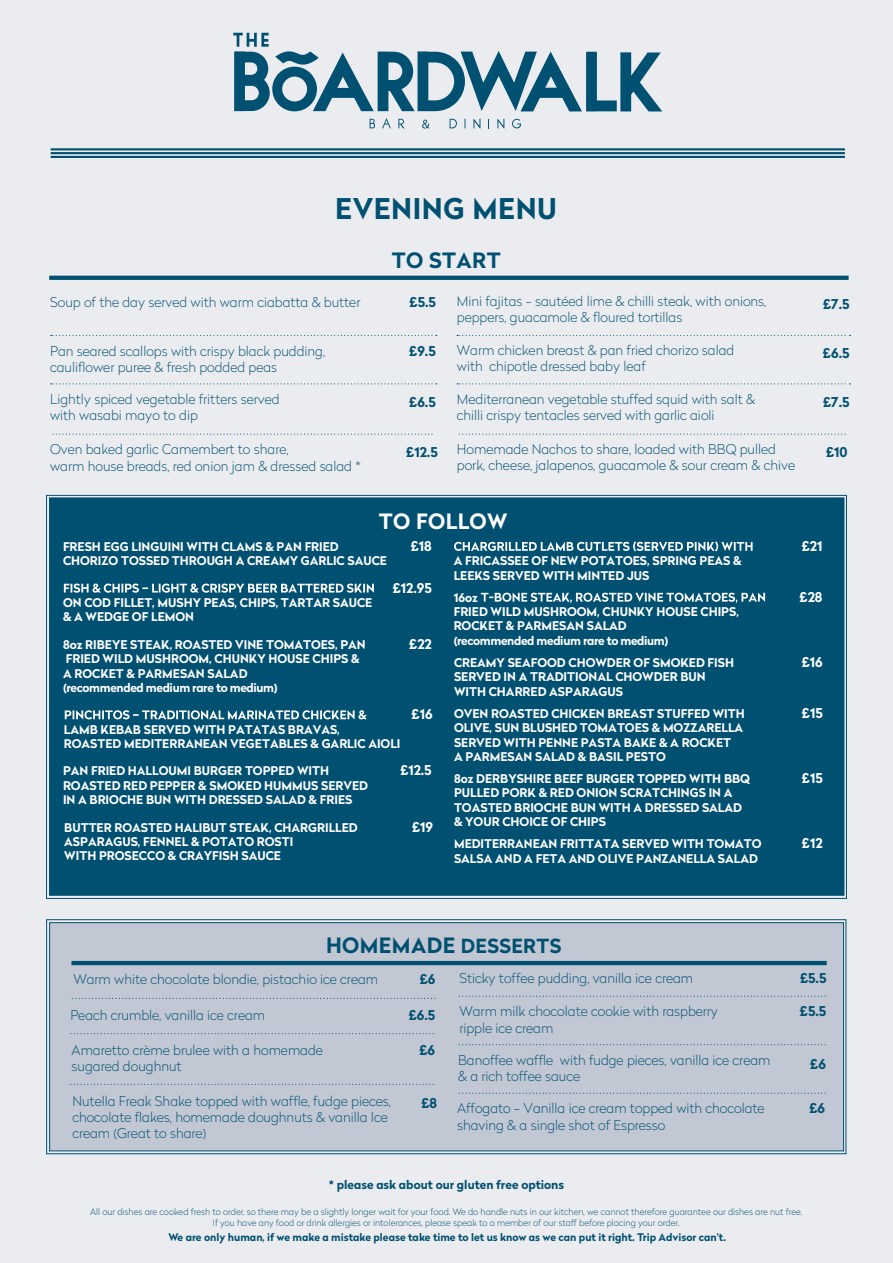
<style>
.page{position:relative;width:893px;height:1263px;background:#ebecef}
.page>*{position:absolute;margin:0;border:0;box-sizing:border-box;transform-origin:0 0}
.t1{font:700 28.5px "Radikal";color:#005071}
.t2{font:700 21.15px "Radikal";letter-spacing:.02em;color:#005071}
.t3{font:700 21.15px "Radikal";color:#fff}
.t4{font:100 13.5px/16.2px "Radikal";color:#005071}
.t5{font:700 13.5px "Radikal";color:#005071}
.t6{font:700 13.5px "Radikal";color:#fff}
.t7{font:700 12px/14.4px "Radikal";color:#fff}
.t8{font:700 12px/14.4px "Radikal";letter-spacing:-.03em;color:#fff}
.t9{font:700 12px "Radikal";color:#005071}
.t10{font:700 10.5px "Radikal";color:#005071}
.t11{font:100 9px/10.8px "Radikal";color:#005071;text-align:center}
.s1{font-size:19.35px}
</style>
<div class="page">
<hr style="left:51px;top:148px;width:794px;height:2px;background:#005071">
<hr style="left:51px;top:152px;width:794px;height:2px;background:#005071">
<hr style="left:51px;top:156px;width:794px;height:2px;background:#005071">
<svg style="left:233px;top:33px;width:429px;height:78px"></svg>
<svg style="left:370px;top:119px;width:5px;height:9px"></svg>
<svg style="left:382px;top:118px;width:9px;height:10px"></svg>
<svg style="left:398px;top:119px;width:6px;height:9px"></svg>
<svg style="left:422px;top:120px;width:7px;height:9px"></svg>
<svg style="left:450px;top:119px;width:7px;height:9px"></svg>
<svg style="left:473px;top:119px;width:7px;height:9px"></svg>
<svg style="left:497px;top:119px;width:7px;height:9px"></svg>
<svg style="left:512px;top:119px;width:9px;height:9px"></svg>
<svg style="left:51px;top:335px;width:386px;height:1px"></svg>
<svg style="left:51px;top:383px;width:386px;height:1px"></svg>
<svg style="left:457px;top:335px;width:393px;height:1px"></svg>
<svg style="left:457px;top:383px;width:393px;height:1px"></svg>
<svg style="left:53px;top:434px;width:380px;height:1px"></svg>
<svg style="left:459px;top:434px;width:387px;height:1px"></svg>
<svg style="left:49px;top:276px;width:800px;height:4px;background:#055373"></svg>
<div style="left:46px;top:495px;width:801px;height:404px;background:#005071"></div>
<svg style="left:454px;top:541px;width:299px;height:10px;background:#6595a9"></svg>
<svg style="left:65px;top:710px;width:302px;height:9px;background:#6a99ac"></svg>
<svg style="left:481px;top:593px;width:284px;height:10px;background:#6091a6"></svg>
<svg style="left:64px;top:583px;width:310px;height:10px;background:#6595a9"></svg>
<div style="left:46px;top:919px;width:801px;height:235px;background:#c1c7d3"></div>
<div style="left:49px;top:922px;width:795px;height:229px;border:1px solid #005071"></div>
<hr style="left:71px;top:961px;width:756px;height:4px;background:#005071">
<svg style="left:72px;top:998px;width:364px;height:1px"></svg>
<svg style="left:71px;top:1033px;width:365px;height:1px"></svg>
<svg style="left:71px;top:1084px;width:365px;height:1px"></svg>
<svg style="left:459px;top:996px;width:368px;height:1px"></svg>
<svg style="left:459px;top:1044px;width:367px;height:1px"></svg>
<svg style="left:459px;top:1093px;width:367px;height:1px"></svg>
<h1 class="t1" style="left:335px;top:187px;width:223px">EVENING MENU</h1>
<h2 class="t2" style="left:392px;top:244px;width:110px">TO START</h2>
<p class="t4" style="left:457px;top:293px;width:311px">Mini fajitas - sautéed lime &amp; chilli steak, with onions, peppers, guacamole &amp; floured tortillas</p>
<p class="t5" style="left:823px;top:294px;width:28px">£7.5</p>
<p class="t4" style="left:457px;top:342px;width:279px">Warm chicken breast &amp; pan fried chorizo salad with chipotle dressed baby leaf</p>
<p class="t5" style="left:823px;top:343px;width:28px">£6.5</p>
<p class="t4" style="left:457px;top:390px;width:300px">Mediterranean vegetable stuffed squid with salt &amp; chilli crispy tentacles served with garlic aioli</p>
<p class="t4" style="left:50px;top:294px;width:312px">Soup of the day served with warm ciabatta &amp; butter</p>
<p class="t5" style="left:410px;top:293px;width:28px">£5.5</p>
<p class="t4" style="left:50px;top:342px;width:277px">Pan seared scallops with crispy black pudding, cauliflower puree &amp; fresh podded peas</p>
<p class="t5" style="left:409px;top:341px;width:28px">£9.5</p>
<p class="t4" style="left:50px;top:391px;width:231px">Lightly spiced vegetable fritters served</p>
<p class="t5" style="left:823px;top:392px;width:28px">£7.5</p>
<p class="t4" style="left:50px;top:407px;width:149px">with wasabi mayo to dip</p>
<p class="t5" style="left:409px;top:392px;width:28px">£6.5</p>
<p class="t4" style="left:457px;top:441px;width:340px">Homemade Nachos to share, loaded with BBQ pulled pork, cheese, jalapenos, guacamole &amp; sour cream &amp; chive</p>
<p class="t4" style="left:50px;top:441px;width:240px">Oven baked garlic Camembert to share,</p>
<p class="t5" style="left:826px;top:442px;width:23px">£10</p>
<p class="t4" style="left:50px;top:457px;width:312px">warm house breads, red onion jam &amp; dressed salad *</p>
<p class="t5" style="left:406px;top:442px;width:33px">£12.5</p>
<h2 class="t3" style="left:379px;top:506px;width:130px">TO FOLLOW</h2>
<p class="t7" style="left:63px;top:539px;width:325px">FRESH EGG LINGUINI WITH CLAMS &amp; PAN FRIED<br>CHORIZO TOSSED THROUGH A CREAMY GARLIC SAUCE</p>
<p class="t6" style="left:411px;top:536px;width:22px">£18</p>
<p class="t7" style="left:454px;top:553px;width:290px">A FRICASSEE OF NEW POTATOES, SPRING PEAS &amp;<br>LEEKS SERVED WITH MINTED JUS</p>
<p class="t6" style="left:802px;top:536px;width:22px">£21</p>
<p class="t7" style="left:63px;top:595px;width:311px">ON COD FILLET, MUSHY PEAS, CHIPS, TARTAR SAUCE &amp; A WEDGE OF LEMON</p>
<p class="t6" style="left:393px;top:578px;width:40px">£12.95</p>
<p class="t8" style="left:63px;top:637px;width:304px">8oz RIBEYE STEAK, ROASTED VINE TOMATOES, PAN FRIED WILD MUSHROOM, CHUNKY HOUSE CHIPS &amp; A ROCKET &amp; PARMESAN SALAD<br>(recommended medium rare to medium)</p>
<p class="t6" style="left:409px;top:634px;width:24px">£22</p>
<p class="t7" style="left:64px;top:722px;width:338px">LAMB KEBAB SERVED WITH PATATAS BRAVAS,<br>ROASTED MEDITERRANEAN VEGETABLES &amp; GARLIC AIOLI</p>
<p class="t6" style="left:412px;top:704px;width:22px">£16</p>
<p class="t7" style="left:63px;top:764px;width:268px">PAN FRIED HALLOUMI BURGER TOPPED WITH</p>
<p class="t6" style="left:400px;top:761px;width:33px">£12.5</p>
<p class="t7" style="left:63px;top:778px;width:307px">ROASTED RED PEPPER &amp; SMOKED HUMMUS SERVED<br>IN A BRIOCHE BUN WITH DRESSED SALAD &amp; FRIES</p>
<p class="t7" style="left:64px;top:820px;width:295px">BUTTER ROASTED HALIBUT STEAK, CHARGRILLED<br>ASPARAGUS, FENNEL &amp; POTATO ROSTI<br>WITH PROSECCO &amp; CRAYFISH SAUCE</p>
<p class="t6" style="left:412px;top:817px;width:22px">£19</p>
<p class="t8" style="left:454px;top:590px;width:287px">16oz<br>FRIED WILD MUSHROOM, CHUNKY HOUSE CHIPS,<br>ROCKET &amp; PARMESAN SALAD<br>(recommended medium rare to medium)</p>
<p class="t6" style="left:800px;top:587px;width:24px">£28</p>
<p class="t7" style="left:454px;top:655px;width:282px">CREAMY SEAFOOD CHOWDER OF SMOKED FISH<br>SERVED IN A TRADITIONAL CHOWDER BUN<br>WITH CHARRED ASPARAGUS</p>
<p class="t6" style="left:802px;top:652px;width:22px">£16</p>
<p class="t7" style="left:454px;top:706px;width:292px">OVEN ROASTED CHICKEN BREAST STUFFED WITH OLIVE, SUN BLUSHED TOMATOES &amp; MOZZARELLA SERVED WITH PENNE PASTA BAKE &amp; A ROCKET<br>A PARMESAN SALAD &amp; BASIL PESTO</p>
<p class="t6" style="left:802px;top:703px;width:22px">£15</p>
<p class="t7" style="left:454px;top:771px;width:298px">8oz DERBYSHIRE BEEF BURGER TOPPED WITH BBQ PULLED PORK &amp; RED ONION SCRATCHINGS IN A TOASTED BRIOCHE BUN WITH A DRESSED SALAD &amp; YOUR CHOICE OF CHIPS</p>
<p class="t6" style="left:802px;top:768px;width:22px">£15</p>
<p class="t7" style="left:454px;top:836px;width:309px">MEDITERRANEAN FRITTATA SERVED WITH TOMATO<br>SALSA AND A FETA AND OLIVE PANZANELLA SALAD</p>
<p class="t6" style="left:802px;top:833px;width:22px">£12</p>
<h2 class="t2" style="left:326px;top:930px;width:237px">HOMEMADE <span class="s1">DESSERTS</span></h2>
<p class="t4" style="left:73px;top:971px;width:306px">Warm white chocolate blondie, pistachio ice cream</p>
<p class="t5" style="left:420px;top:969px;width:17px">£6</p>
<p class="t4" style="left:459px;top:970px;width:235px">Sticky toffee pudding, vanilla ice cream</p>
<p class="t5" style="left:800px;top:968px;width:28px">£5.5</p>
<p class="t4" style="left:70px;top:1006px;width:196px">Peach crumble, vanilla ice cream</p>
<p class="t5" style="left:409px;top:1005px;width:28px">£6.5</p>
<p class="t4" style="left:459px;top:1003px;width:260px">Warm milk chocolate cookie with raspberry ripple ice cream</p>
<p class="t5" style="left:800px;top:1002px;width:28px">£5.5</p>
<p class="t4" style="left:72px;top:1041px;width:253px">Amaretto crème brulee with a homemade sugared doughnut</p>
<p class="t5" style="left:419px;top:1040px;width:17px">£6</p>
<p class="t4" style="left:458px;top:1051px;width:314px">Banoffee waffle with fudge pieces, vanilla ice cream &amp; a rich toffee sauce</p>
<p class="t5" style="left:810px;top:1054px;width:17px">£6</p>
<p class="t4" style="left:72px;top:1092px;width:320px">Nutella Freak Shake topped with waffle, fudge pieces, chocolate flakes, homemade doughnuts &amp; vanilla Ice cream (Great to share)</p>
<p class="t5" style="left:421px;top:1093px;width:17px">£8</p>
<p class="t4" style="left:457px;top:1100px;width:309px">Affogato - Vanilla ice cream topped with chocolate shaving &amp; a single shot of Espresso</p>
<p class="t5" style="left:809px;top:1098px;width:17px">£6</p>
<p class="t9" style="left:329px;top:1176px;width:237px">* please ask about our gluten free options</p>
<p class="t11" style="left:90px;top:1206px;width:714px">All our dishes are cooked fresh to order, so there may be a slightly longer wait for your food. We do handle nuts in our kitchen, we cannot therefore guarantee our dishes are nut free.<br>If you have any food or drink allergies or intolerances, please speak to a member of our staff before placing your order.</p>
<p class="t10" style="left:168px;top:1229px;width:559px">We are only human, if we make a mistake please take time to let us know as we can put it right. Trip Advisor can’t.</p>
</div>
